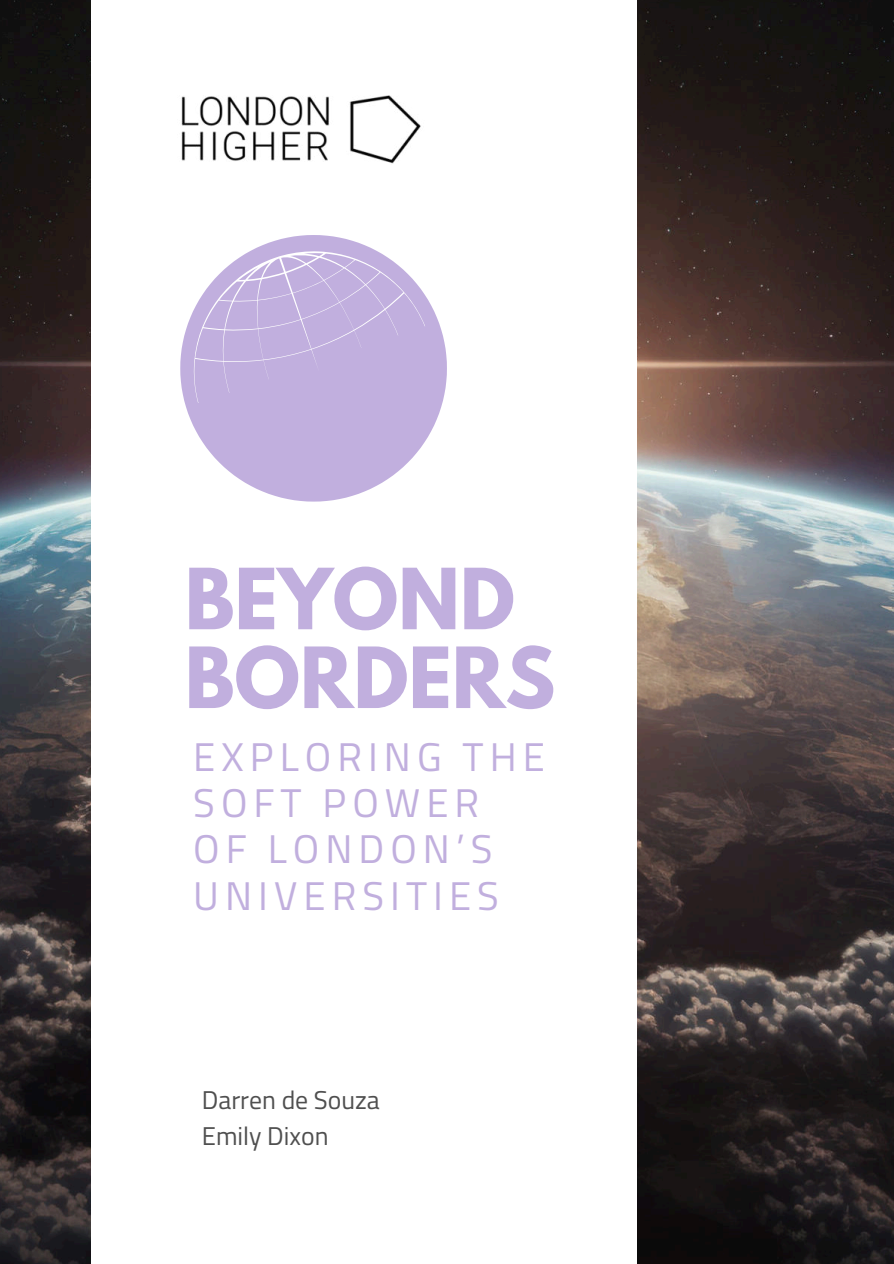
<style>
.page{position:relative;width:894px;height:1264px;background:#fff}
.page>*{position:absolute;margin:0;border:0;box-sizing:border-box;transform-origin:0 0}
.t1{font:700 74.55px/78.8px "League Spartan";color:#c1afde}
.t2{font:40.05px/46.2px "Titillium Web";letter-spacing:.15em;color:#c1afde}
.t3{font:25.8px/36px "Titillium Web";color:#4f4f4f}
</style>
<div class="page">
<img style="left:0;top:0;width:893px;height:1263px">
<div style="left:92px;top:0;width:544px;height:1263px;background:#fff"></div>
<svg style="left:180px;top:235px;width:267px;height:266px;fill:#c1afde"></svg>
<svg style="left:193px;top:251px;width:232px;height:152px;background:#c7b7e1"></svg>
<img style="left:181px;top:95px;width:240px;height:69px">
<h1 class="t1" style="left:185px;top:558px;width:372px">BEYOND<br>BORDERS</h1>
<p class="t2" style="left:193px;top:732px;width:353px">EXPLORING THE<br>SOFT POWER<br>OF LONDON’S<br>UNIVERSITIES</p>
<p class="t3" style="left:202px;top:1080px;width:179px">Darren de Souza<br>Emily Dixon</p>
</div>
